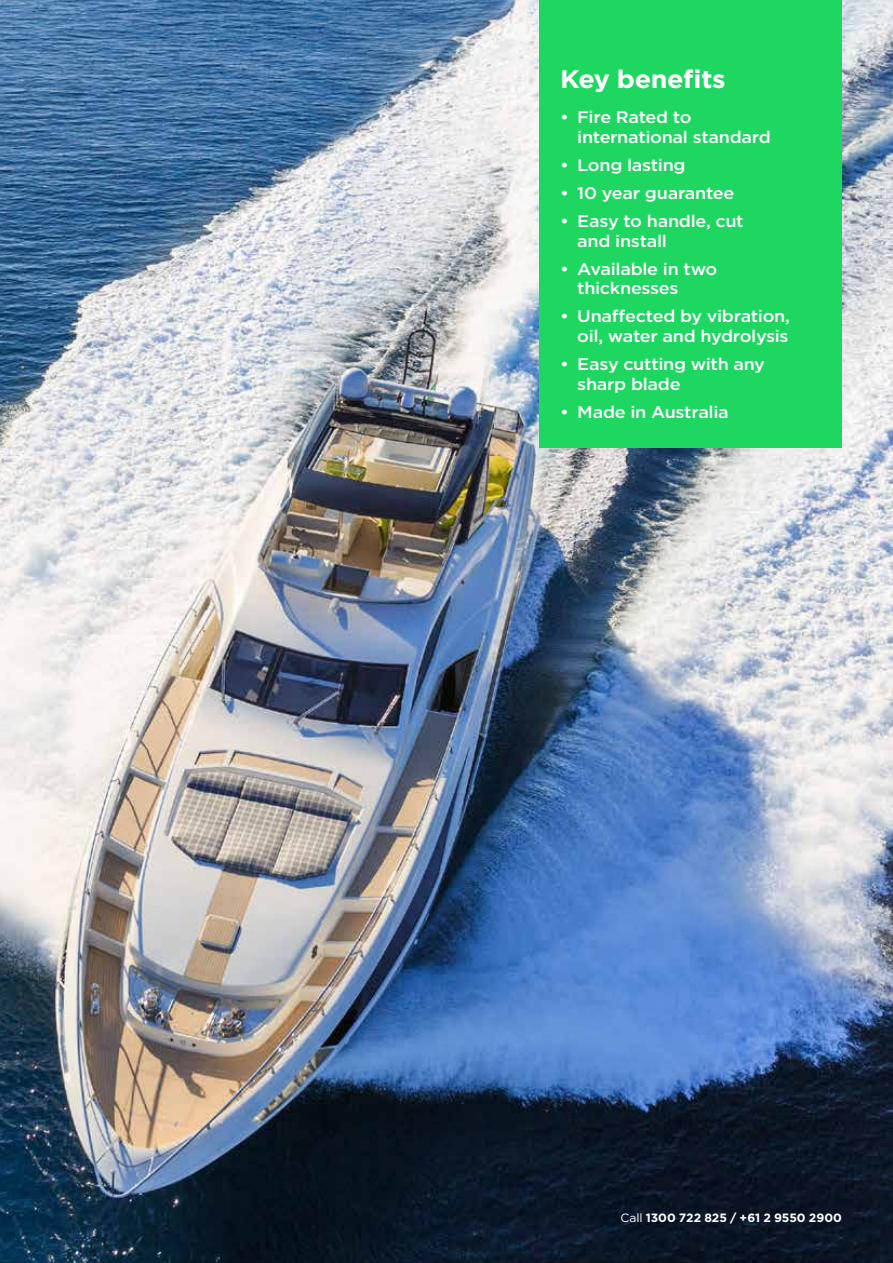
<style>
.page{position:relative;width:893px;height:1263px;background:#fff}
.page>*{position:absolute;margin:0;border:0;box-sizing:border-box;transform-origin:0 0}
.t1{font:700 25.2px "Gotham";letter-spacing:-.02em;color:#fff;scale:1.07 1}
.t2{font:500 16.8px/19.6px "Gotham";letter-spacing:-.02em;color:#fff;scale:1.07 1}
.t3{font:700 12px "Gotham";color:#fff}
.s1{font-weight:400}
</style>
<div class="page">
<img style="left:0;top:0;width:893px;height:1263px">
<div style="left:539px;top:0;width:303px;height:448px;background:#1ed761"></div>
<h1 class="t1" style="left:560px;top:62px;width:156px">Key benefits</h1>
<p class="t2" style="left:577px;top:107px;width:183px;text-indent:-17px">• Fire Rated to international standard</p>
<p class="t2" style="left:560px;top:155px;width:119px">• Long lasting</p>
<p class="t2" style="left:560px;top:183px;width:164px">• 10 year guarantee</p>
<p class="t2" style="left:577px;top:211px;width:157px;text-indent:-17px">• Easy to handle, cut and install</p>
<p class="t2" style="left:577px;top:259px;width:132px;text-indent:-17px">• Available in two thicknesses</p>
<p class="t2" style="left:560px;top:306px;width:216px;text-align:right">• Unaffected by vibration, oil, water and hydrolysis</p>
<p class="t2" style="left:577px;top:354px;width:177px;text-indent:-17px">• Easy cutting with any sharp blade</p>
<p class="t2" style="left:560px;top:402px;width:159px">• Made in Australia</p>
<p class="t3" style="left:620px;top:1210px;width:223px"><span class="s1">Call</span> 1300 722 825 / +61 2 9550 2900</p>
</div>
